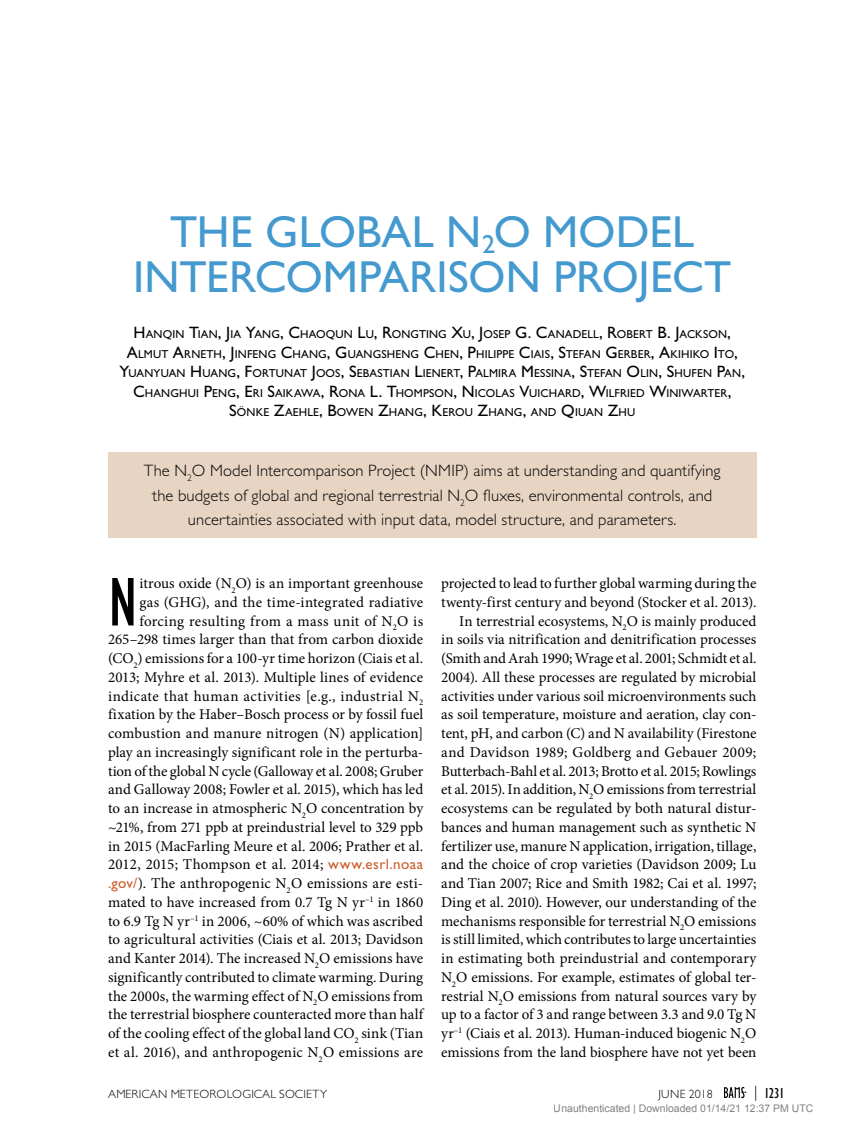
<style>
.page{position:relative;width:851px;height:1134px;background:#fff}
.page>*{position:absolute;margin:0;border:0;box-sizing:border-box;transform-origin:0 0}
.First_Paragraph_w_Dr{font:condensed 71.1px "Gill Sans Std";color:#000}
.Article_Title__Main{font:45px/45px "Gill Sans Std";color:#449acf;text-align:center}
.Capsule_Summary{font:300 16.5px/24.8px "Gill Sans Std";letter-spacing:.01em;color:#000;text-align:center}
.First_Paragraph_w_Dr-2{font:15px/18.8px "Minion Pro";letter-spacing:.005em;color:#000;text-align:right}
.Body_Text{font:15px/18.8px "Minion Pro";letter-spacing:-.01em;color:#000;text-align:justify}
.t1{font:condensed 15px "Gill Sans Std";color:#000}
.t2{font:300 12px "Gill Sans Std";letter-spacing:.025em;color:#000}
.Authors{font:11.55px/19.5px "Gill Sans Std";letter-spacing:.015em;color:#000;text-align:center}
.t3{font:10.5px "Arial";color:rgb(0 0 0/.5)}
.s1{font-size:16.5px}
.s2{font-family:"Gill Sans Std";color:#cd5e2c}
.s3{font-weight:300;font-stretch:normal}
</style>
<div class="page">
<div style="left:108px;top:452px;width:648px;height:86px;background:#e7d4c3"></div>
<svg style="left:724px;top:1087px;width:22px;height:11px"></svg>
<p class="Article_Title__Main" style="left:133px;top:209px;width:599px">THE GLOBAL N<sub>2</sub>O MODEL<br>INTERCOMPARISON PROJECT</p>
<p class="Authors" style="left:119px;top:325px;width:627px"><span class="s1">H</span>ANQIN <span class="s1">T</span>IAN<span class="s1">, J</span>IA <span class="s1">Y</span>ANG<span class="s1">, C</span>HAOQUN <span class="s1">L</span>U<span class="s1">, R</span>ONGTING <span class="s1">X</span>U<span class="s1">, J</span>OSEP <span class="s1">G. C</span>ANADELL<span class="s1">, R</span>OBERT <span class="s1">B. J</span>ACKSON<span class="s1">, A</span>LMUT <span class="s1">A</span>RNETH <span class="s1">, J</span>INFENG <span class="s1">C</span>HANG<span class="s1">, G</span> UANGSH ENG <span class="s1">C</span>H EN<span class="s1">, P</span>H ILIPPE <span class="s1">C</span>IAIS<span class="s1">, S</span>TEFAN <span class="s1">G</span> ERBER<span class="s1">, A</span>KIH IKO <span class="s1">I</span>TO<span class="s1">, Y</span>UANYUAN <span class="s1">H</span>UANG<span class="s1">, F</span>ORTUNAT <span class="s1">J</span>OOS<span class="s1">, S</span>EBASTIAN <span class="s1">L</span>IENERT<span class="s1">, P</span>ALMIRA <span class="s1">M</span> ESSINA<span class="s1">, S</span>TEFAN <span class="s1">O</span>LIN<span class="s1">, S</span>H UFEN <span class="s1">P</span>AN<span class="s1">, C</span>HANGH UI <span class="s1">P</span>ENG<span class="s1">, E</span> RI <span class="s1">S</span>AIKAWA<span class="s1">, R</span>ONA <span class="s1">L. T</span>HOMPSON<span class="s1">, N</span> ICOLAS <span class="s1">V</span>UICHARD<span class="s1">, W</span>ILFRIED <span class="s1">W</span>INIWARTER<span class="s1">, S</span>ÖNKE <span class="s1">Z</span>AEHLE<span class="s1">, B</span>OWEN <span class="s1">Z</span>HANG<span class="s1">, K</span>EROU <span class="s1">Z</span>HANG<span class="s1">,</span> AND <span class="s1">Q</span>IUAN <span class="s1">Z</span>H U</p>
<p class="Capsule_Summary" style="left:144px;top:458px;width:578px">The N<sub>2</sub>O Model Intercomparison Project (NMIP) aims at understanding and quantifying the budgets of global and regional terrestrial N<sub>2</sub>O fluxes, environmental controls, and uncertainties associated with input data, model structure, and parameters.</p>
<p class="First_Paragraph_w_Dr-2" style="left:108px;top:574px;width:317px">itrous oxide (N<sub>2</sub>O) is an important greenhouse<br>gas (GHG), and the time-integrated radiative forcing resulting from a mass unit of N<sub>2</sub>O is 265–298 times larger than that from carbon dioxide (CO<sub>2</sub>) emissions for a 100-yr time horizon (Ciais et al.<br>2013; Myhre et al. 2013). Multiple lines of evidence indicate that human activities [e.g., industrial N<sub>2 </sub>fixation by the Haber–Bosch process or by fossil fuel combustion and manure nitrogen (N) application] play an increasingly significant role in the perturba&shy;tion of the global N cycle (Galloway et al. 2008; Gruber and Galloway 2008; Fowler et al. 2015), which has led to an increase in atmospheric N<sub>2</sub>O concentration by ~21%, from 271 ppb at preindustrial level to 329 ppb in 2015 (MacFarling Meure et al. 2006; Prather et al.<br>2012, 2015; Thompson et al. 2014; <span class="s2">www.esrl.noaa .gov/</span>). The anthropogenic N<sub>2</sub>O emissions are esti&shy;mated to have increased from 0.7 Tg N yr<sup>–1</sup> in 1860 to 6.9 Tg N yr<sup>–1</sup> in 2006, ~60% of which was ascribed to agricultural activities (Ciais et al. 2013; Davidson and Kanter 2014). The increased N<sub>2</sub>O emissions have significantly contributed to climate warming. During the 2000s, the warming effect of N<sub>2</sub>O emissions from the terrestrial biosphere counteracted more than half of the cooling effect of the global land CO<sub>2</sub> sink (Tian et al. 2016), and anthropogenic N<sub>2</sub>O emissions are</p>
<p class="First_Paragraph_w_Dr-2" style="left:441px;top:574px;width:316px;text-align:left">projected to lead to further global warming during the twenty-first century and beyond (Stocker et al. 2013).</p>
<p class="First_Paragraph_w_Dr" style="left:108px;top:564px;width:31px">N</p>
<p class="Body_Text" style="left:441px;top:611px;width:317px;text-indent:18px">In terrestrial ecosystems, N<sub>2</sub>O is mainly produced in soils via nitrification and denitrification processes (Smith and Arah 1990; Wrage et al. 2001; Schmidt et al.<br>2004). All these processes are regulated by microbial activities under various soil microenvironments such as soil temperature, moisture and aeration, clay con&shy;tent, pH, and carbon (C) and N availability (Firestone and Davidson 1989; Goldberg and Gebauer 2009; Butterbach-Bahl et al. 2013; Brotto et al. 2015; Rowlings et al. 2015). In addition, N<sub>2</sub>O emissions from terrestrial ecosystems can be regulated by both natural distur&shy;bances and human management such as synthetic N fertilizer use, manure N application, irrigation, tillage, and the choice of crop varieties (Davidson 2009; Lu and Tian 2007; Rice and Smith 1982; Cai et al. 1997; Ding et al. 2010). However, our understanding of the mechanisms responsible for terrestrial N<sub>2</sub>O emissions is still limited, which contributes to large uncertainties in estimating both preindustrial and contemporary N<sub>2</sub>O emissions. For example, estimates of global ter&shy;restrial N<sub>2</sub>O emissions from natural sources vary by up to a factor of 3 and range between 3.3 and 9.0 Tg N yr<sup>–1</sup> (Ciais et al. 2013). Human-induced biogenic N<sub>2</sub>O emissions from the land biosphere have not yet been</p>
<p class="t2" style="left:108px;top:1087px;width:220px">AMERICAN METEOROLOGICAL SOCIETY</p>
<p class="t2" style="left:658px;top:1087px;width:56px">JUNE 2018</p>
<p class="t1" style="left:754px;top:1085px;width:32px"><span class="s3">|</span> 1231</p>
<p class="t3" style="left:553px;top:1102px;width:261px">Unauthenticated | Downloaded 01/14/21 12:37 PM UTC</p>
</div>
